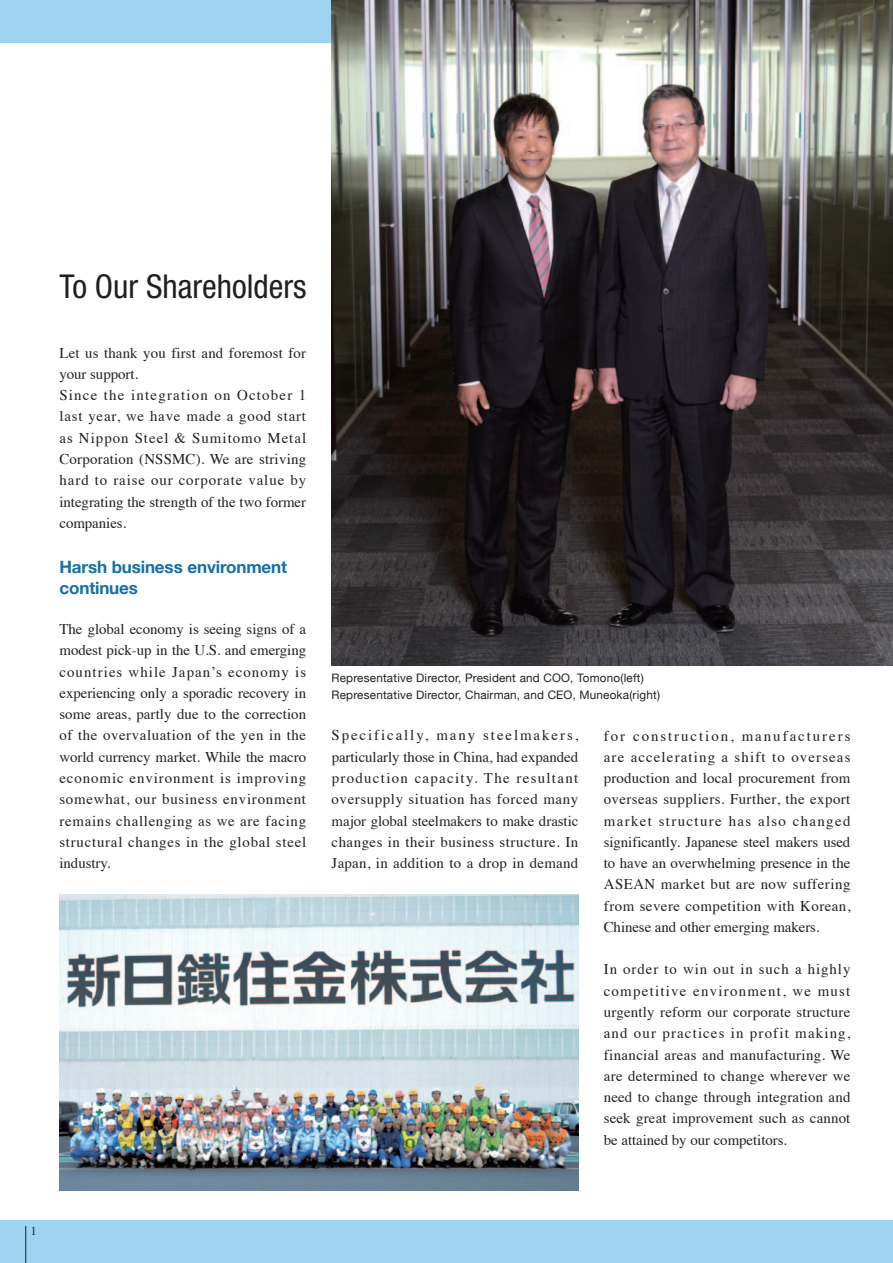
<style>
.page{position:relative;width:893px;height:1263px;background:#fff}
.page>*{position:absolute;margin:0;border:0;box-sizing:border-box;transform-origin:0 0}
.t1{font:condensed 33px "Helvetica Neue LT Std";color:#231f20}
.t2{font:700 16.95px/21.3px "Helvetica Neue";letter-spacing:-.01em;color:#166eaa}
.t3{font:14.85px/21.3px "Times";letter-spacing:.015em;color:#231f20;text-align:justify}
.t4{font:12.75px "Adobe Garamond Pro";color:#231f20}
.t5{font:11.7px/17.5px "Helvetica Neue";letter-spacing:.015em;color:#231f20}
</style>
<div class="page">
<div style="left:0;top:0;width:893px;height:43px;background:#9ed3f1"></div>
<div style="left:0;top:1220px;width:893px;height:43px;background:#9ed3f1"></div>
<img style="left:332px;top:0;width:561px;height:665px">
<hr style="left:26px;top:1226px;width:1px;height:37px;background:#231f20">
<img style="left:60px;top:894px;width:518px;height:297px">
<h1 class="t1" style="left:60px;top:267px;width:249px">To Our Shareholders</h1>
<p class="t3" style="left:59px;top:341px;width:248px;text-align:left">Let us thank you first and foremost for your support.<br>Since the integration on October 1 last year, we have made a good start as Nippon Steel &amp; Sumitomo Metal<br>Corporation (NSSMC). We are striving hard to raise our corporate value by integrating the strength of the two former companies.</p>
<p class="t2" style="left:59px;top:555px;width:229px">Harsh business environment continues</p>
<p class="t3" style="left:59px;top:617px;width:248px">The global economy is seeing signs of a modest pick-up in the U.S. and emerging countries while Japan’s economy is experiencing only a sporadic recovery in some areas, partly due to the correction of the overvaluation of the yen in the world currency market. While the macro economic environment is improving somewhat, our business environment remains challenging as we are facing structural changes in the global steel industry.</p>
<p class="t5" style="left:332px;top:669px;width:330px">Representative Director, President and COO, Tomono(left)<br>Representative Director, Chairman, and CEO, Muneoka(right)</p>
<p class="t3" style="left:332px;top:723px;width:248px">Specifically, many steelmakers, particularly those in China, had expanded production capacity. The resultant oversupply situation has forced many major global steelmakers to make drastic changes in their business structure. In Japan, in addition to a drop in demand</p>
<p class="t3" style="left:604px;top:724px;width:248px">for construction, manufacturers are accelerating a shift to overseas production and local procurement from overseas suppliers. Further, the export market structure has also changed significantly. Japanese steel makers used to have an overwhelming presence in the ASEAN market but are now suffering from severe competition with Korean, Chinese and other emerging makers.</p>
<p class="t3" style="left:604px;top:957px;width:248px">In order to win out in such a highly competitive environment, we must urgently reform our corporate structure and our practices in profit making, financial areas and manufacturing. We are determined to change wherever we need to change through integration and seek great improvement such as cannot be attained by our competitors.</p>
<p class="t4" style="left:31px;top:1223px;width:8px">1</p>
</div>
